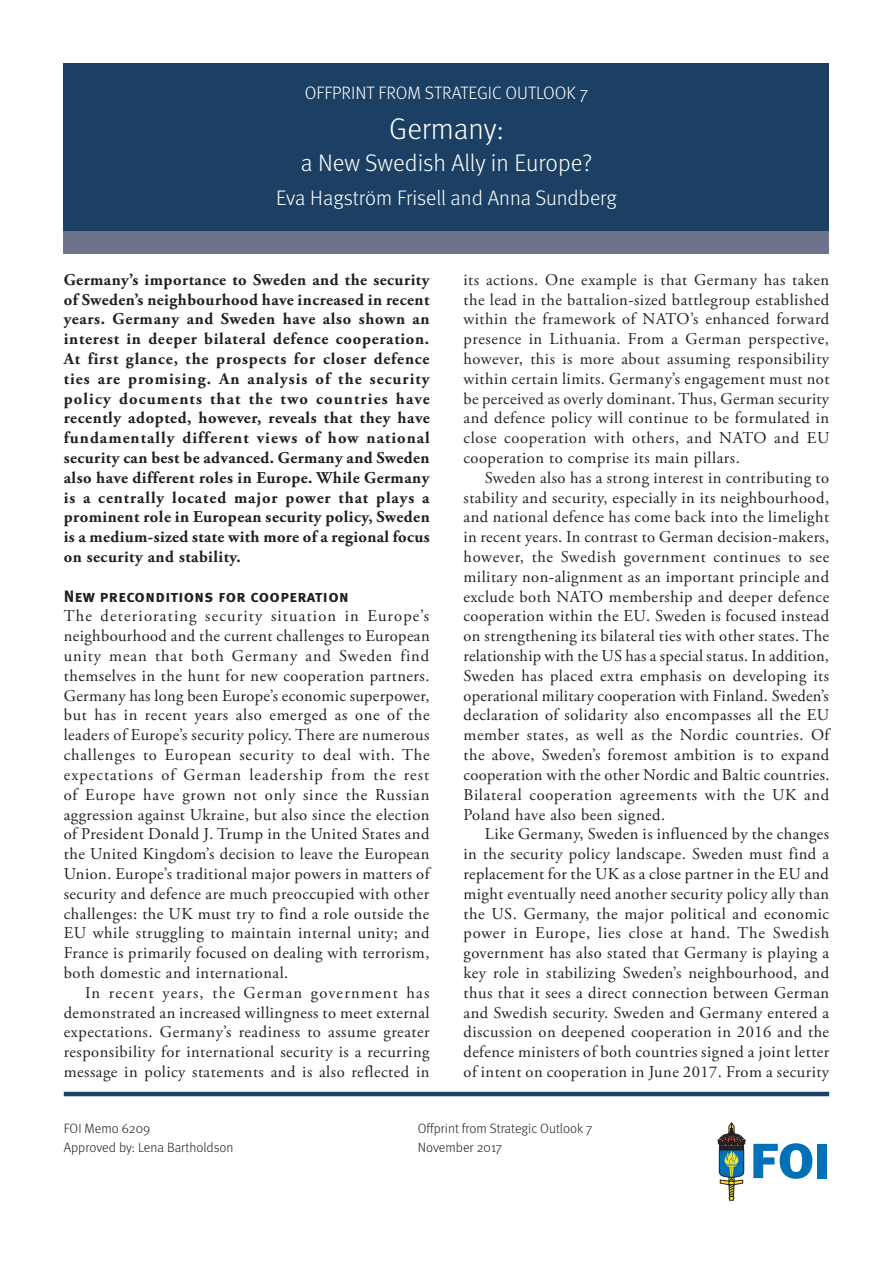
<style>
.page{position:relative;width:893px;height:1263px;background:#fff}
.page>*{position:absolute;margin:0;border:0;box-sizing:border-box;transform-origin:0 0}
.Rubrik_1{font:300 30px "Meta";color:#fff}
.Rubrik_1-2{font:300 24px "Meta";color:#fff}
.Rubrik_1-3{font:300 21px "Meta";color:#fff}
.Punktsats_2{font:300 18px "Meta";color:#fff}
.t1{font:16.5px/19.8px "Adobe Garamond Pro";letter-spacing:.03em;color:#231f20;text-align:justify}
.t2{font:700 16.5px/19.8px "Adobe Garamond Pro";letter-spacing:.025em;color:#231f20;text-align:justify}
.t3{font:16.5px "Meta Bold Caps";letter-spacing:.025em;color:#231f20}
.Punktsats_2-2{font:300 13.5px "Meta";color:#231f20}
</style>
<div class="page">
<div style="left:64px;top:208px;width:765px;height:45px;background:#6d738d"></div>
<svg style="left:753px;top:1143px;width:59px;height:36px"></svg>
<div style="left:818px;top:1144px;width:9px;height:34px;background:#0071b6"></div>
<svg style="left:718px;top:1122px;width:27px;height:78px"></svg>
<div style="left:64px;top:63px;width:765px;height:167px;background:#1b4064"></div>
<hr style="left:64px;top:1092px;width:765px;height:4px;background:#1b4064">
<p class="Punktsats_2" style="left:305px;top:83px;width:285px">OFFPRINT FROM STRATEGIC OUTLOOK 7</p>
<p class="Rubrik_1" style="left:389px;top:111px;width:116px">Germany:</p>
<p class="Rubrik_1-2" style="left:301px;top:149px;width:293px">a New Swedish Ally in Europe?</p>
<p class="Rubrik_1-3" style="left:276px;top:185px;width:342px">Eva Hagström Frisell and Anna Sundberg</p>
<p class="t2" style="left:64px;top:270px;width:367px">Germany’s importance to Sweden and the security of Sweden’s neighbourhood have increased in recent years. Germany and Sweden have also shown an interest in deeper bilateral defence cooperation.<br>At first glance, the prospects for closer defence ties are promising. An analysis of the security policy documents that the two countries have recently adopted, however, reveals that they have fundamentally different views of how national security can best be advanced. Germany and Sweden also have different roles in Europe. While Germany is a centrally located major power that plays a prominent role in European security policy, Sweden is a medium-sized state with more of a regional focus on security and stability.</p>
<p class="t3" style="left:64px;top:586px;width:286px">New preconditions for cooperation</p>
<p class="t1" style="left:64px;top:607px;width:367px">The deteriorating security situation in Europe’s neighbourhood and the current challenges to European unity mean that both Germany and Sweden find themselves in the hunt for new cooperation partners.<br>Germany has long been Europe’s economic superpower, but has in recent years also emerged as one of the leaders of Europe’s security policy. There are numerous challenges to European security to deal with. The expectations of German leadership from the rest of Europe have grown not only since the Russian aggression against Ukraine, but also since the election of President Donald J. Trump in the United States and the United Kingdom’s decision to leave the European Union. Europe’s traditional major powers in matters of security and defence are much preoccupied with other challenges: the UK must try to find a role outside the EU while struggling to maintain internal unity; and France is primarily focused on dealing with terrorism, both domestic and international.</p>
<p class="t1" style="left:64px;top:983px;width:367px;text-indent:21px">In recent years, the German government has demonstrated an increased willingness to meet external expectations. Germany’s readiness to assume greater responsibility for international security is a recurring message in policy statements and is also reflected in</p>
<p class="t1" style="left:463px;top:270px;width:367px">its actions. One example is that Germany has taken the lead in the battalion-sized battlegroup established within the framework of NATO’s enhanced forward presence in Lithuania. From a German perspective, however, this is more about assuming responsibility within certain limits. Germany’s engagement must not be perceived as overly dominant. Thus, German security and defence policy will continue to be formulated in close cooperation with others, and NATO and EU cooperation to comprise its main pillars.</p>
<p class="t1" style="left:463px;top:468px;width:367px;text-indent:21px">Sweden also has a strong interest in contributing to stability and security, especially in its neighbourhood, and national defence has come back into the limelight in recent years. In contrast to German decision-makers, however, the Swedish government continues to see military non-alignment as an important principle and exclude both NATO membership and deeper defence cooperation within the EU. Sweden is focused instead on strengthening its bilateral ties with other states. The relationship with the US has a special status. In addition, Sweden has placed extra emphasis on developing its operational military cooperation with Finland. Sweden’s declaration of solidarity also encompasses all the EU member states, as well as the Nordic countries. Of the above, Sweden’s foremost ambition is to expand cooperation with the other Nordic and Baltic countries.<br>Bilateral cooperation agreements with the UK and Poland have also been signed.</p>
<p class="t1" style="left:463px;top:825px;width:367px;text-indent:21px">Like Germany, Sweden is influenced by the changes in the security policy landscape. Sweden must find a replacement for the UK as a close partner in the EU and might eventually need another security policy ally than the US. Germany, the major political and economic power in Europe, lies close at hand. The Swedish government has also stated that Germany is playing a key role in stabilizing Sweden’s neighbourhood, and thus that it sees a direct connection between German and Swedish security. Sweden and Germany entered a discussion on deepened cooperation in 2016 and the defence ministers of both countries signed a joint letter of intent on cooperation in June 2017. From a security</p>
<p class="Punktsats_2-2" style="left:64px;top:1121px;width:88px">FOI Memo 6209</p>
<p class="Punktsats_2-2" style="left:418px;top:1121px;width:176px">Offprint from Strategic Outlook 7</p>
<p class="Punktsats_2-2" style="left:64px;top:1139px;width:171px">Approved by: Lena Bartholdson</p>
<p class="Punktsats_2-2" style="left:418px;top:1139px;width:86px">November 2017</p>
</div>
